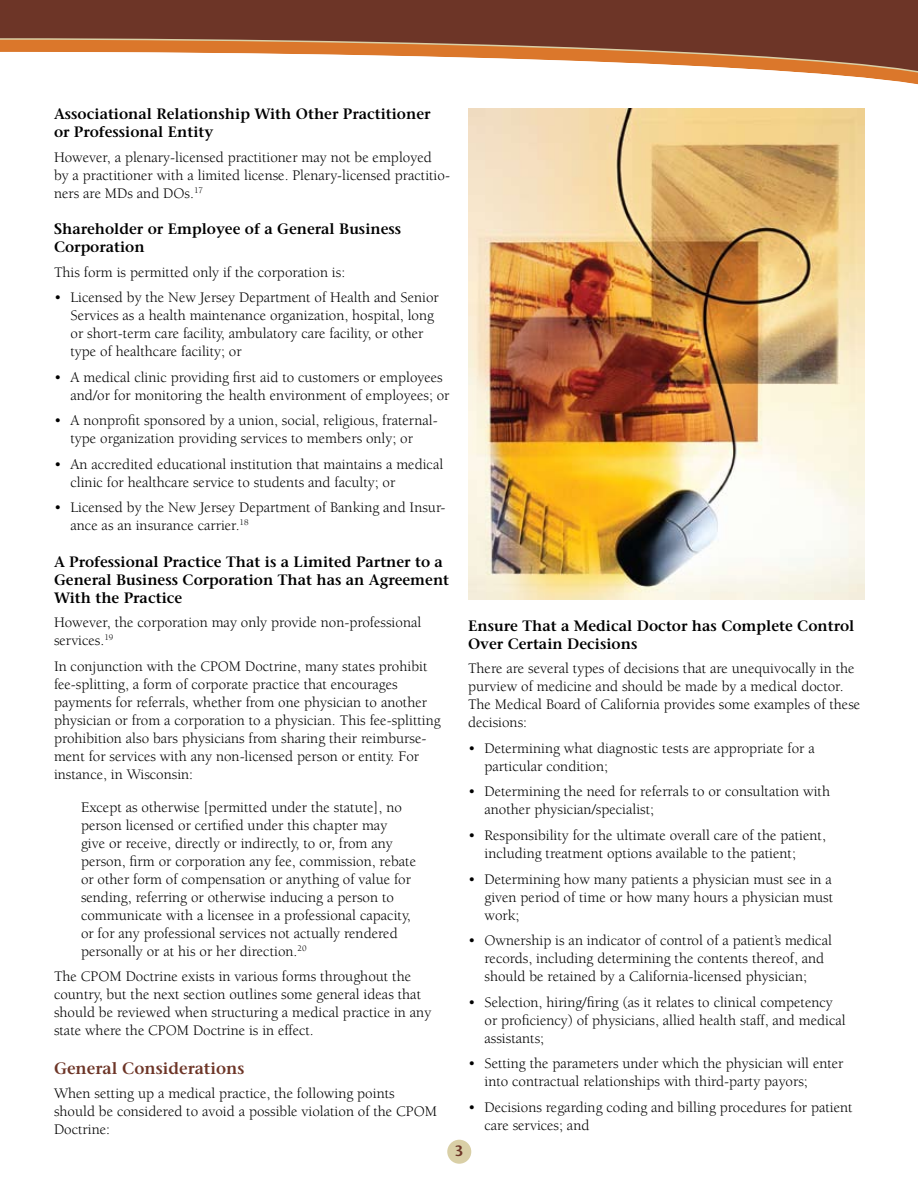
<style>
.page{position:relative;width:918px;height:1188px;background:#fff}
.page>*{position:absolute;margin:0;border:0;box-sizing:border-box;transform-origin:0 0}
.t1{font:600 16.5px "Stone Serif";color:#6d3527}
.t2{font:15px/18px "Berkeley";color:#000}
.t3{font:600 15px/18px "Stone Serif";color:#000}
.t4{font:600 15px "Stone Sans";color:#6d3527}
</style>
<div class="page">
<div style="left:0;top:0;width:918px;height:98px;background:#6d3527"></div>
<svg style="left:0;top:38px;width:683px;height:14px"></svg>
<div style="left:447px;top:1140px;width:24px;height:24px;background:#d9cfa6;border-radius:50%"></div>
<svg style="left:0;top:52px;width:918px;height:91px;fill:#fff"></svg>
<img style="left:468px;top:108px;width:396px;height:491px">
<p class="t3" style="left:54px;top:105px;width:378px">Associational Relationship With Other Practitioner or Professional Entity</p>
<p class="t2" style="left:54px;top:148px;width:398px">However, a plenary-licensed practitioner may not be employed by a practitioner with a limited license. Plenary-licensed practitio&shy;ners are MDs and DOs.<sup>17</sup></p>
<p class="t3" style="left:54px;top:220px;width:349px">Shareholder or Employee of a General Business<br>Corporation</p>
<p class="t2" style="left:54px;top:263px;width:293px">This form is permitted only if the corporation is:</p>
<p class="t2" style="left:70px;top:289px;width:370px;text-indent:-16px">• Licensed by the New Jersey Department of Health and Senior Services as a health maintenance organization, hospital, long or short-term care facility, ambulatory care facility, or other type of healthcare facility; or</p>
<p class="t2" style="left:70px;top:368px;width:381px;text-indent:-16px">• A medical clinic providing first aid to customers or employees and/or for monitoring the health environment of employees; or</p>
<p class="t2" style="left:54px;top:412px;width:385px;text-align:center">• A nonprofit sponsored by a union, social, religious, fraternal&shy;type organization providing services to members only; or</p>
<p class="t2" style="left:70px;top:455px;width:374px;text-indent:-16px">• An accredited educational institution that maintains a medical clinic for healthcare service to students and faculty; or</p>
<p class="t2" style="left:71px;top:499px;width:377px;text-indent:-17px">• Licensed by the New Jersey Department of Banking and Insur&shy;ance as an insurance carrier.<sup>18</sup></p>
<p class="t3" style="left:54px;top:553px;width:397px">A Professional Practice That is a Limited Partner to a<br>General Business Corporation That has an Agreement<br>With the Practice</p>
<p class="t2" style="left:54px;top:614px;width:369px">However, the corporation may only provide non-professional services.<sup>19</sup></p>
<p class="t2" style="left:54px;top:657px;width:388px">In conjunction with the CPOM Doctrine, many states prohibit fee-splitting, a form of corporate practice that encourages payments for referrals, whether from one physician to another physician or from a corporation to a physician. This fee-splitting prohibition also bars physicians from sharing their reimburse&shy;ment for services with any non-licensed person or entity. For instance, in Wisconsin:</p>
<p class="t2" style="left:81px;top:798px;width:337px">Except as otherwise [permitted under the statute], no person licensed or certified under this chapter may<br>give or receive, directly or indirectly, to or, from any person, firm or corporation any fee, commission, rebate or other form of compensation or anything of value for sending, referring or otherwise inducing a person to communicate with a licensee in a professional capacity, or for any professional services not actually rendered personally or at his or her direction.<sup>20</sup></p>
<p class="t2" style="left:54px;top:968px;width:379px">The CPOM Doctrine exists in various forms throughout the country, but the next section outlines some general ideas that should be reviewed when structuring a medical practice in any state where the CPOM Doctrine is in effect.</p>
<p class="t1" style="left:54px;top:1058px;width:192px">General Considerations</p>
<p class="t2" style="left:54px;top:1085px;width:385px">When setting up a medical practice, the following points should be considered to avoid a possible violation of the CPOM<br>Doctrine:</p>
<p class="t3" style="left:468px;top:617px;width:388px">Ensure That a Medical Doctor has Complete Control<br>Over Certain Decisions</p>
<p class="t2" style="left:468px;top:660px;width:394px">There are several types of decisions that are unequivocally in the purview of medicine and should be made by a medical doctor.<br>The Medical Board of California provides some examples of these decisions:</p>
<p class="t2" style="left:484px;top:739px;width:332px;text-indent:-16px">• Determining what diagnostic tests are appropriate for a particular condition;</p>
<p class="t2" style="left:484px;top:783px;width:347px;text-indent:-16px">• Determining the need for referrals to or consultation with another physician/specialist;</p>
<p class="t2" style="left:484px;top:827px;width:343px;text-indent:-16px">• Responsibility for the ultimate overall care of the patient, including treatment options available to the patient;</p>
<p class="t2" style="left:484px;top:870px;width:350px;text-align:justify;text-indent:-16px">• Determining how many patients a physician must see in a given period of time or how many hours a physician must work;</p>
<p class="t2" style="left:468px;top:932px;width:365px;text-align:center">• Ownership is an indicator of control of a patient’s medical records, including determining the contents thereof, and should be retained by a California-licensed physician;</p>
<p class="t2" style="left:484px;top:993px;width:363px;text-indent:-16px">• Selection, hiring/firing (as it relates to clinical competency or proficiency) of physicians, allied health staff, and medical assistants;</p>
<p class="t2" style="left:484px;top:1055px;width:361px;text-indent:-16px">• Setting the parameters under which the physician will enter into contractual relationships with third-party payors;</p>
<p class="t2" style="left:484px;top:1098px;width:370px;text-indent:-16px">• Decisions regarding coding and billing procedures for patient care services; and</p>
<p class="t4" style="left:455px;top:1142px;width:10px">3</p>
</div>
